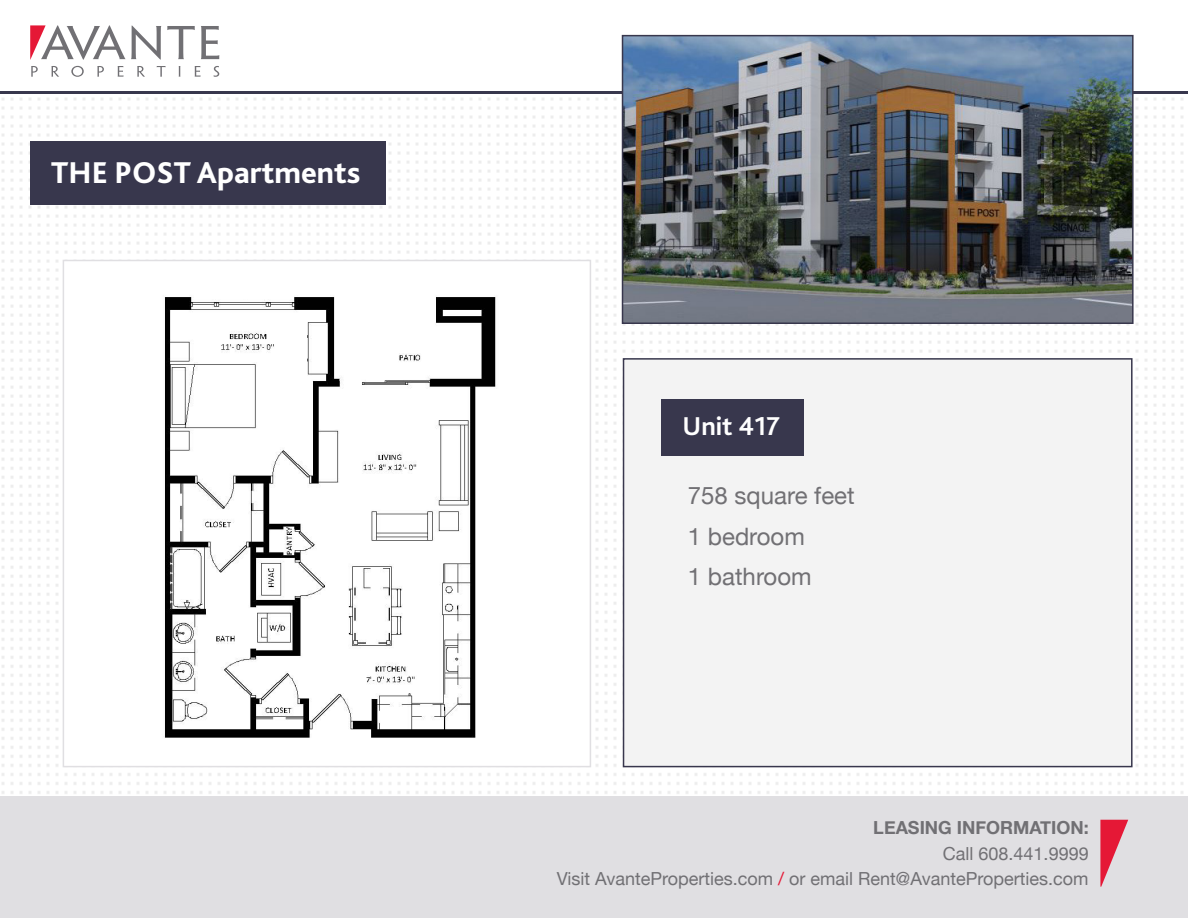
<style>
.page{position:relative;width:1188px;height:918px;background:#fff}
.page>*{position:absolute;margin:0;border:0;box-sizing:border-box;transform-origin:0 0}
.t1{font:800 31.5px "Bliss 2";color:#fff}
.t2{font:700 27px "Bliss 2";color:#fff}
.t3{font:24px "Helvetica Neue";color:#717074}
.t4{font:18px/25.5px "Helvetica Neue";color:#717074;text-align:right}
.t5{font:700 18px "Helvetica Neue";color:#717074}
.s1{color:#e51836}
</style>
<div class="page">
<img style="left:0;top:93px;width:1188px;height:701px">
<div style="left:0;top:796px;width:1188px;height:122px;background:#e0dfe2"></div>
<svg style="left:31px;top:66px;width:188px;height:11px"></svg>
<svg style="left:30px;top:25px;width:189px;height:35px"></svg>
<svg style="left:1100px;top:820px;width:28px;height:67px"></svg>
<hr style="left:0;top:91px;width:1188px;height:2px;background:#38374d">
<div style="left:30px;top:141px;width:356px;height:64px;background:#38374d"></div>
<img style="left:625px;top:38px;width:506px;height:283px">
<div style="left:622px;top:35px;width:512px;height:289px;border:2px solid #38374d"></div>
<div style="left:623px;top:358px;width:510px;height:409px;background:#f3f3f3;border:2px solid #38374d"></div>
<div style="left:661px;top:399px;width:143px;height:57px;background:#38374d"></div>
<div style="left:63px;top:260px;width:527px;height:507px;background:#fff"></div>
<img style="left:164px;top:297px;width:332px;height:441px">
<div style="left:63px;top:260px;width:528px;height:507px;border:2px solid #e0dfe2"></div>
<div style="left:216px;top:293px;width:78px;height:6px;background:#fff"></div>
<h1 class="t1" style="left:51px;top:153px;width:311px">THE POST Apartments</h1>
<p class="t2" style="left:683px;top:410px;width:99px">Unit 417</p>
<p class="t3" style="left:688px;top:478px;width:168px">758 square feet</p>
<p class="t3" style="left:688px;top:519px;width:118px">1 bedroom</p>
<p class="t3" style="left:688px;top:559px;width:125px">1 bathroom</p>
<p class="t5" style="left:873px;top:813px;width:217px">LEASING INFORMATION:</p>
<p class="t4" style="left:557px;top:841px;width:533px">Call 608.441.9999<br>Visit AvanteProperties.com <span class="s1">/</span> or email Rent@AvanteProperties.com</p>
</div>
